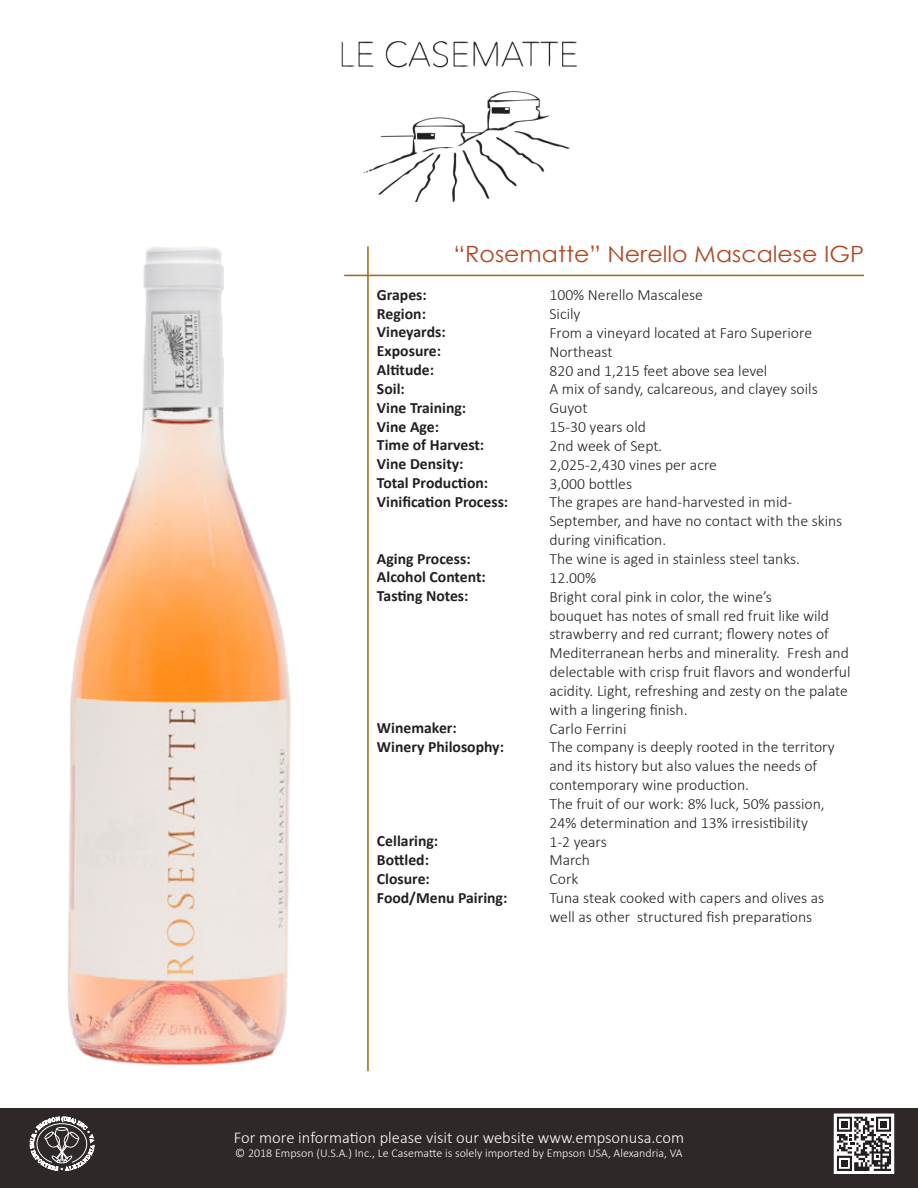
<style>
.page{position:relative;width:918px;height:1188px;background:#fff}
.page>*{position:absolute;margin:0;border:0;box-sizing:border-box;transform-origin:0 0}
.t1{font:22.35px "Century Gothic";color:#af4923;scale:1.06 1}
.t2{font:300 16.5px "Calibri";color:#fff}
._1_-_Wines_info{font:300 15.75px/18.9px "Calibri";color:#231f20}
._1_-_Wines_info-2{font:700 15.75px "Calibri";color:#231f20}
.t3{font:300 12px "Calibri";color:#fff}
</style>
<div class="page">
<hr style="left:344px;top:275px;width:520px;height:1px;background:#a2670d">
<hr style="left:367px;top:246px;width:2px;height:825px;background:#a2670d">
<div style="left:0;top:1108px;width:918px;height:80px;background:#2e2828"></div>
<svg style="left:30px;top:1117px;width:64px;height:54px"></svg>
<svg style="left:833px;top:1113px;width:62px;height:61px"></svg>
<img style="left:341px;top:41px;width:236px;height:160px">
<img style="left:67px;top:247px;width:223px;height:819px">
<p class="t1" style="left:453px;top:238px;width:389px">“Rosematte” Nerello Mascalese IGP</p>
<p class="_1_-_Wines_info-2" style="left:377px;top:283px;width:51px">Grapes:</p>
<p class="_1_-_Wines_info-2" style="left:377px;top:302px;width:51px">Region:</p>
<p class="_1_-_Wines_info-2" style="left:377px;top:321px;width:70px">Vineyards:</p>
<p class="_1_-_Wines_info-2" style="left:377px;top:340px;width:66px">Exposure:</p>
<p class="_1_-_Wines_info-2" style="left:377px;top:359px;width:59px">Altitude:</p>
<p class="_1_-_Wines_info-2" style="left:377px;top:378px;width:29px">Soil:</p>
<p class="_1_-_Wines_info-2" style="left:377px;top:396px;width:91px">Vine Training:</p>
<p class="_1_-_Wines_info-2" style="left:377px;top:415px;width:64px">Vine Age:</p>
<p class="_1_-_Wines_info-2" style="left:377px;top:434px;width:109px">Time of Harvest:</p>
<p class="_1_-_Wines_info-2" style="left:377px;top:453px;width:88px">Vine Density:</p>
<p class="_1_-_Wines_info-2" style="left:377px;top:472px;width:113px">Total Production:</p>
<p class="_1_-_Wines_info-2" style="left:377px;top:491px;width:133px">Vinification Process:</p>
<p class="_1_-_Wines_info-2" style="left:377px;top:547px;width:95px">Aging Process:</p>
<p class="_1_-_Wines_info-2" style="left:377px;top:566px;width:110px">Alcohol Content:</p>
<p class="_1_-_Wines_info-2" style="left:377px;top:585px;width:93px">Tasting Notes:</p>
<p class="_1_-_Wines_info-2" style="left:377px;top:717px;width:81px">Winemaker:</p>
<p class="_1_-_Wines_info-2" style="left:377px;top:736px;width:129px">Winery Philosophy:</p>
<p class="_1_-_Wines_info-2" style="left:377px;top:830px;width:63px">Cellaring:</p>
<p class="_1_-_Wines_info-2" style="left:377px;top:849px;width:54px">Bottled:</p>
<p class="_1_-_Wines_info-2" style="left:377px;top:867px;width:54px">Closure:</p>
<p class="_1_-_Wines_info-2" style="left:377px;top:886px;width:132px">Food/Menu Pairing:</p>
<p class="_1_-_Wines_info" style="left:549px;top:285px;width:155px">100% Nerello Mascalese</p>
<p class="_1_-_Wines_info" style="left:549px;top:304px;width:33px">Sicily</p>
<p class="_1_-_Wines_info" style="left:549px;top:323px;width:264px">From a vineyard located at Faro Superiore</p>
<p class="_1_-_Wines_info" style="left:549px;top:342px;width:65px">Northeast</p>
<p class="_1_-_Wines_info" style="left:549px;top:361px;width:219px">820 and 1,215 feet above sea level</p>
<p class="_1_-_Wines_info" style="left:549px;top:380px;width:270px">A mix of sandy, calcareous, and clayey soils</p>
<p class="_1_-_Wines_info" style="left:549px;top:398px;width:40px">Guyot</p>
<p class="_1_-_Wines_info" style="left:549px;top:417px;width:98px">15-30 years old</p>
<p class="_1_-_Wines_info" style="left:549px;top:436px;width:115px">2nd week of Sept.</p>
<p class="_1_-_Wines_info" style="left:549px;top:455px;width:169px">2,025-2,430 vines per acre</p>
<p class="_1_-_Wines_info" style="left:549px;top:474px;width:84px">3,000 bottles</p>
<p class="_1_-_Wines_info" style="left:549px;top:493px;width:294px">The grapes are hand-harvested in mid-<br>September, and have no contact with the skins during vinification.</p>
<p class="_1_-_Wines_info" style="left:549px;top:549px;width:252px">The wine is aged in stainless steel tanks.</p>
<p class="_1_-_Wines_info" style="left:549px;top:568px;width:48px">12.00%</p>
<p class="_1_-_Wines_info" style="left:549px;top:587px;width:303px">Bright coral pink in color, the wine’s<br>bouquet has notes of small red fruit like wild strawberry and red currant; flowery notes of Mediterranean herbs and minerality. Fresh and delectable with crisp fruit flavors and wonderful acidity. Light, refreshing and zesty on the palate with a lingering finish.</p>
<p class="_1_-_Wines_info" style="left:549px;top:719px;width:79px">Carlo Ferrini</p>
<p class="_1_-_Wines_info" style="left:549px;top:738px;width:287px">The company is deeply rooted in the territory and its history but also values the needs of contemporary wine production.</p>
<p class="_1_-_Wines_info" style="left:549px;top:794px;width:277px">The fruit of our work: 8% luck, 50% passion,<br>24% determination and 13% irresistibility</p>
<p class="_1_-_Wines_info" style="left:549px;top:832px;width:59px">1-2 years</p>
<p class="_1_-_Wines_info" style="left:549px;top:851px;width:42px">March</p>
<p class="_1_-_Wines_info" style="left:549px;top:869px;width:30px">Cork</p>
<p class="_1_-_Wines_info" style="left:549px;top:888px;width:276px">Tuna steak cooked with capers and olives as well as other structured fish preparations</p>
<p class="t2" style="left:234px;top:1127px;width:452px">For more information please visit our website www.empsonusa.com</p>
<p class="t3" style="left:235px;top:1146px;width:449px">© 2018 Empson (U.S.A.) Inc., Le Casematte is solely imported by Empson USA, Alexandria, VA</p>
</div>
